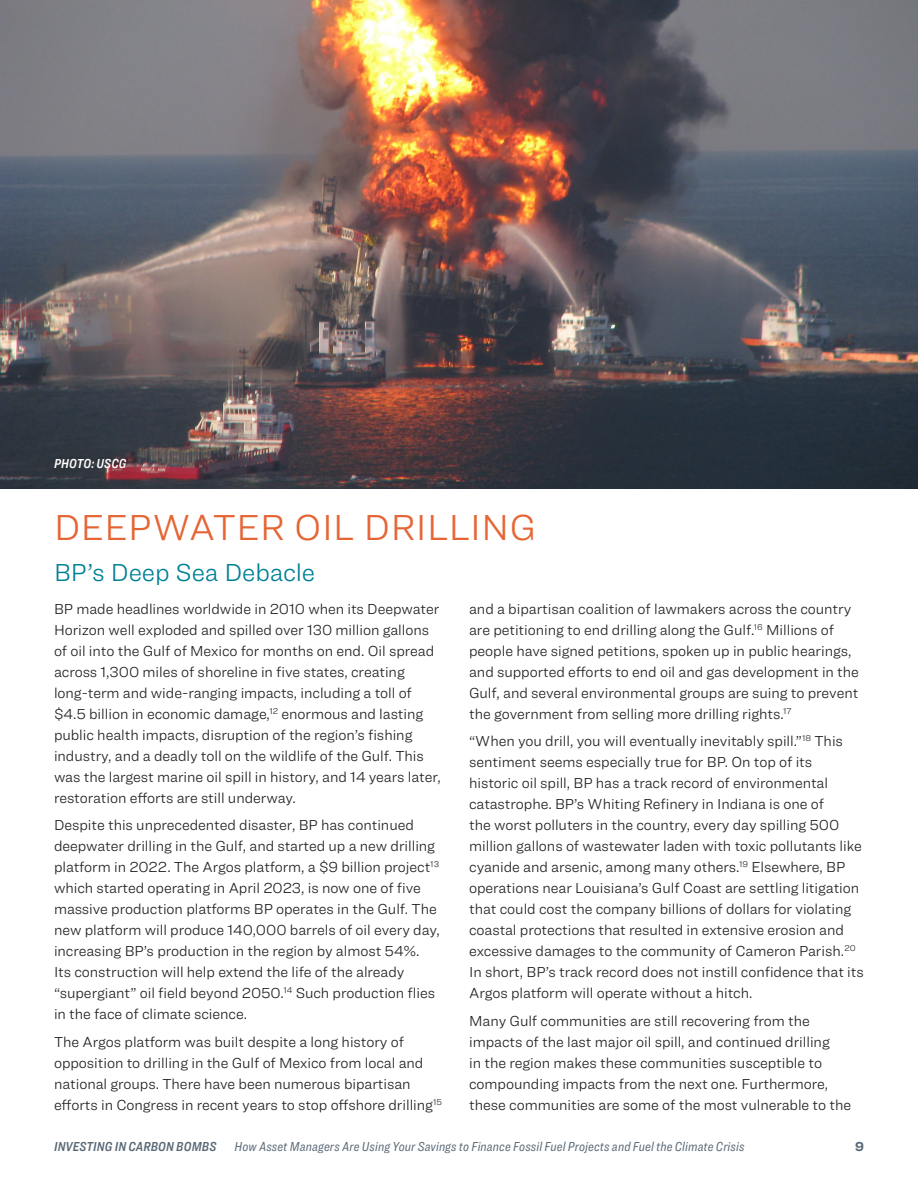
<style>
.page{position:relative;width:918px;height:1188px;background:#fff}
.page>*{position:absolute;margin:0;border:0;box-sizing:border-box;transform-origin:0 0}
.Section_Begin__no___TOC{font:300 37.5px "Ringside";letter-spacing:.01em;color:#e56535}
._2020_First_level__No___TOC__span{font:300 25.5px "Ringside";letter-spacing:-.005em;color:#008195}
._2020_Body{font:300 15px/21px "Ringside";letter-spacing:-.005em;color:#231f20}
.t1{font:italic 13.5px "Ringside Condensed";letter-spacing:.01em;color:#586876}
.t2{font:13.5px "Ringside Condensed Semi Ital";letter-spacing:.01em;color:#586876}
._2020_Body-2{font:13.5px "Ringside Condensed Semi Ital";letter-spacing:.015em;color:#fff}
.t3{font:700 13.5px "Ringside";color:#586876}
</style>
<div class="page">
<img style="left:0;top:0;width:918px;height:489px">
<div style="left:43px;top:447px;width:97px;height:35px;background:#231f20;opacity:.75"></div>
<p class="_2020_Body-2" style="left:54px;top:454px;width:74px">PHOTO: USCG</p>
<p class="Section_Begin__no___TOC" style="left:54px;top:501px;width:484px">DEEPWATER OIL DRILLING</p>
<p class="_2020_First_level__No___TOC__span" style="left:54px;top:554px;width:263px">BP’s Deep Sea Debacle</p>
<p class="_2020_Body" style="left:54px;top:598px;width:388px">BP made headlines worldwide in 2010 when its Deepwater Horizon well exploded and spilled over 130 million gallons of oil into the Gulf of Mexico for months on end. Oil spread across 1,300 miles of shoreline in five states, creating long-term and wide-ranging impacts, including a toll of $4.5 billion in economic damage,<sup>12</sup> enormous and lasting public health impacts, disruption of the region’s fishing industry, and a deadly toll on the wildlife of the Gulf. This was the largest marine oil spill in history, and 14 years later, restoration efforts are still underway.</p>
<p class="_2020_Body" style="left:54px;top:815px;width:387px">Despite this unprecedented disaster, BP has continued deepwater drilling in the Gulf, and started up a new drilling platform in 2022. The Argos platform, a $9 billion project<sup>13 </sup>which started operating in April 2023, is now one of five massive production platforms BP operates in the Gulf. The new platform will produce 140,000 barrels of oil every day, increasing BP’s production in the region by almost 54%.<br>Its construction will help extend the life of the already “supergiant” oil field beyond 2050.<sup>14</sup> Such production flies in the face of climate science.</p>
<p class="_2020_Body" style="left:54px;top:1031px;width:389px">The Argos platform was built despite a long history of opposition to drilling in the Gulf of Mexico from local and national groups. There have been numerous bipartisan efforts in Congress in recent years to stop offshore drilling<sup>15</sup></p>
<p class="_2020_Body" style="left:469px;top:598px;width:391px">and a bipartisan coalition of lawmakers across the country are petitioning to end drilling along the Gulf.<sup>16</sup> Millions of people have signed petitions, spoken up in public hearings, and supported efforts to end oil and gas development in the Gulf, and several environmental groups are suing to prevent the government from selling more drilling rights.<sup>17</sup></p>
<p class="_2020_Body" style="left:469px;top:731px;width:396px">“When you drill, you will eventually inevitably spill.”<sup>18</sup> This sentiment seems especially true for BP. On top of its historic oil spill, BP has a track record of environmental catastrophe. BP’s Whiting Refinery in Indiana is one of<br>the worst polluters in the country, every day spilling 500 million gallons of wastewater laden with toxic pollutants like cyanide and arsenic, among many others.<sup>19</sup> Elsewhere, BP operations near Louisiana’s Gulf Coast are settling litigation that could cost the company billions of dollars for violating coastal protections that resulted in extensive erosion and excessive damages to the community of Cameron Parish.<sup>20<br></sup>In short, BP’s track record does not instill confidence that its Argos platform will operate without a hitch.</p>
<p class="_2020_Body" style="left:469px;top:1010px;width:384px">Many Gulf communities are still recovering from the impacts of the last major oil spill, and continued drilling<br>in the region makes these communities susceptible to compounding impacts from the next one. Furthermore, these communities are some of the most vulnerable to the</p>
<p class="t2" style="left:54px;top:1137px;width:164px">INVESTING IN CARBON BOMBS</p>
<p class="t1" style="left:234px;top:1137px;width:511px">How Asset Managers Are Using Your Savings to Finance Fossil Fuel Projects and Fuel the Climate Crisis</p>
<p class="t3" style="left:855px;top:1136px;width:10px">9</p>
</div>
